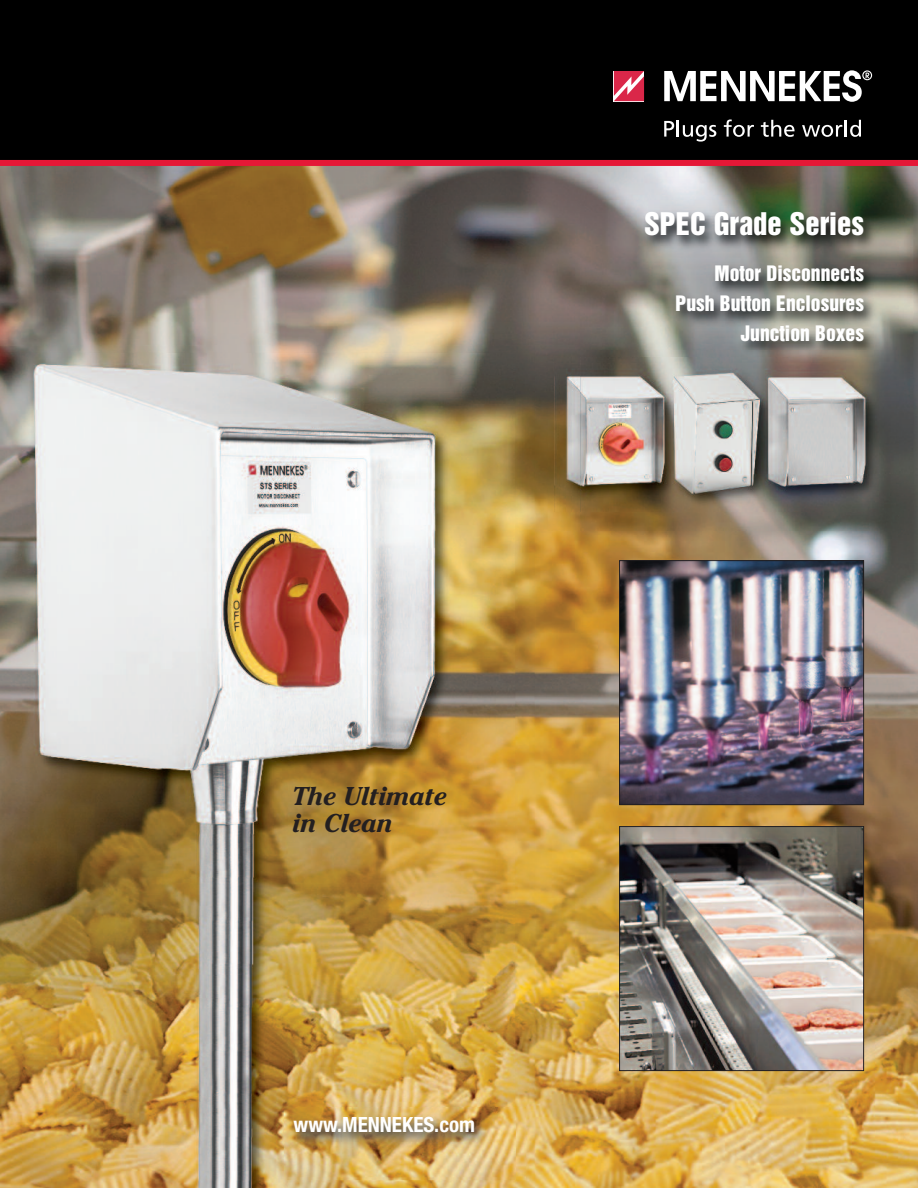
<style>
.page{position:relative;width:918px;height:1188px;background:#fff}
.page>*{position:absolute;margin:0;border:0;box-sizing:border-box;transform-origin:0 0}
.t1{font:28.5px "Helvetica Inserat";color:#fff}
.t2{font:italic 700 25.5px/27px "Cheltenham IT Cby BT";color:#231f20}
.t3{font:700 condensed 21px "Helvetica Neue";color:#fff}
.t4{font:19.5px/30px "Helvetica Inserat";color:#fff;text-align:right}
</style>
<div class="page">
<img style="left:0;top:166px;width:918px;height:1022px">
<img style="left:899px;top:200px;width:13px;height:273px">
<img style="left:581px;top:200px;width:318px;height:151px">
<img style="left:621px;top:562px;width:241px;height:241px">
<div style="left:619px;top:560px;width:245px;height:245px;border:1px solid #231f20"></div>
<img style="left:621px;top:828px;width:241px;height:241px">
<div style="left:619px;top:826px;width:245px;height:245px;border:1px solid #231f20"></div>
<img style="left:0;top:346px;width:535px;height:842px">
<img style="left:0;top:353px;width:515px;height:835px">
<img style="left:284px;top:1107px;width:242px;height:72px">
<div style="left:0;top:0;width:918px;height:160px;background:#000"></div>
<div style="left:0;top:160px;width:918px;height:6px;background:#e51836"></div>
<svg style="left:614px;top:71px;width:30px;height:30px"></svg>
<svg style="left:664px;top:70px;width:208px;height:32px"></svg>
<svg style="left:664px;top:120px;width:52px;height:22px"></svg>
<svg style="left:724px;top:120px;width:30px;height:17px"></svg>
<svg style="left:761px;top:120px;width:34px;height:17px"></svg>
<svg style="left:802px;top:120px;width:59px;height:17px"></svg>
<img style="left:548px;top:351px;width:33px;height:180px">
<img style="left:581px;top:511px;width:318px;height:20px">
<img style="left:879px;top:351px;width:20px;height:160px">
<img style="left:581px;top:351px;width:298px;height:7px">
<img style="left:555px;top:358px;width:324px;height:153px">
<h1 class="t1" style="left:644px;top:212px;width:221px">SPEC Grade Series</h1>
<p class="t4" style="left:676px;top:259px;width:190px">Motor Disconnects<br>Push Button Enclosures<br>Junction Boxes</p>
<h2 class="t2" style="left:293px;top:785px;width:156px">The Ultimate in Clean</h2>
<p class="t3" style="left:294px;top:1117px;width:183px">www.MENNEKES.com</p>
</div>
